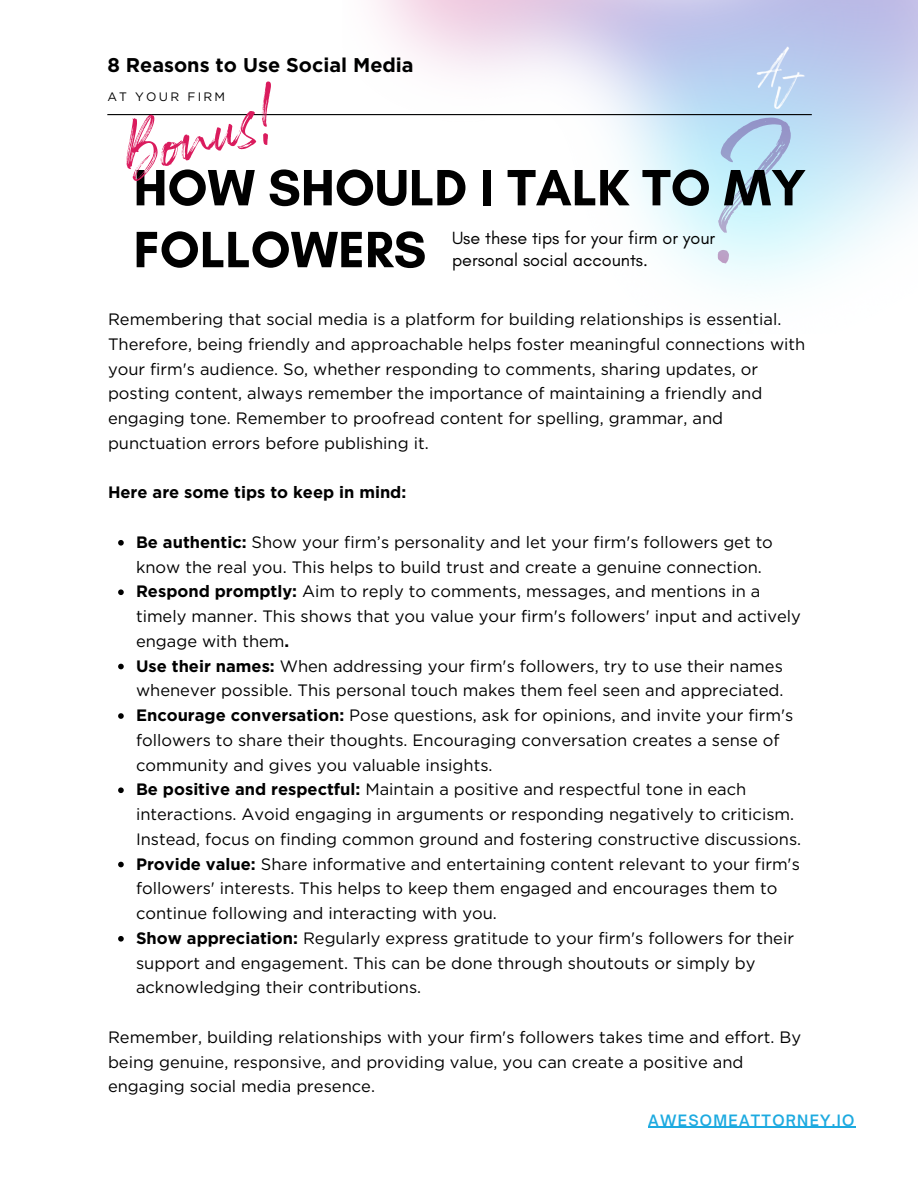
<style>
.page{position:relative;width:918px;height:1188px;background:#fff}
.page>*{position:absolute;margin:0;border:0;box-sizing:border-box;transform-origin:0 0}
.t1{font:191.55px "Rockness";color:#95257a}
.t2{font:76.35px "Rockness";color:#da1b5d}
.t3{font:700 52.05px/61.8px "Glacial Indifference";color:#000}
.t4{font:700 19.8px "Gotham";color:#000}
.t5{font:18px/21.3px "Glacial Indifference";color:#000}
.t6{font:16.5px/24.8px "Gotham";color:#000}
.t7{font:700 16.5px "Gotham";color:#000}
.t8{font:600 15px "Open Sauce One";letter-spacing:.085em;color:#1daae0}
.t9{font:12.3px "Gotham";letter-spacing:.185em;color:#000}
.s1{font-weight:700}
</style>
<div class="page">
<hr style="left:107px;top:114px;width:705px;height:1px;background:#000">
<img style="left:751px;top:41px;width:59px;height:73px">
<svg style="left:118px;top:540px;width:6px;height:6px"></svg>
<svg style="left:118px;top:589px;width:6px;height:6px"></svg>
<svg style="left:118px;top:664px;width:6px;height:5px"></svg>
<svg style="left:118px;top:713px;width:6px;height:6px"></svg>
<svg style="left:118px;top:787px;width:6px;height:6px"></svg>
<svg style="left:118px;top:862px;width:6px;height:5px"></svg>
<svg style="left:118px;top:936px;width:6px;height:6px"></svg>
<hr style="left:648px;top:1127px;width:208px;height:1px;background:#1daae0">
<p class="t4" style="left:107px;top:53px;width:308px">8 Reasons to Use Social Media</p>
<p class="t2" style="left:109px;top:106px;width:165px;rotate:-15deg">Bonus!</p>
<p class="t9" style="left:107px;top:89px;width:119px">AT YOUR FIRM</p>
<h1 class="t1" style="left:705px;top:55px;width:97px">?</h1>
<p class="t3" style="left:134px;top:156px;width:674px">HOW SHOULD I TALK TO MY<br>FOLLOWERS</p>
<p class="t5" style="left:452px;top:227px;width:265px">Use these tips for your firm or your personal social accounts.</p>
<p class="t6" style="left:108px;top:307px;width:699px">Remembering that social media is a platform for building relationships is essential.<br>Therefore, being friendly and approachable helps foster meaningful connections with your firm's audience. So, whether responding to comments, sharing updates, or posting content, always remember the importance of maintaining a friendly and engaging tone. Remember to proofread content for spelling, grammar, and punctuation errors before publishing it.</p>
<p class="t7" style="left:108px;top:482px;width:300px">Here are some tips to keep in mind:</p>
<p class="t6" style="left:136px;top:530px;width:638px"><span class="s1">Be authentic:</span> Show your firm’s personality and let your firm's followers get to know the real you. This helps to build trust and create a genuine connection.</p>
<p class="t6" style="left:136px;top:579px;width:667px"><span class="s1">Respond promptly:</span> Aim to reply to comments, messages, and mentions in a timely manner. This shows that you value your firm's followers' input and actively engage with them<span class="s1">.</span></p>
<p class="t6" style="left:136px;top:653px;width:649px"><span class="s1">Use their names:</span> When addressing your firm's followers, try to use their names whenever possible. This personal touch makes them feel seen and appreciated.</p>
<p class="t6" style="left:136px;top:703px;width:659px"><span class="s1">Encourage conversation:</span> Pose questions, ask for opinions, and invite your firm's followers to share their thoughts. Encouraging conversation creates a sense of community and gives you valuable insights.</p>
<p class="t6" style="left:136px;top:777px;width:667px"><span class="s1">Be positive and respectful:</span> Maintain a positive and respectful tone in each interactions. Avoid engaging in arguments or responding negatively to criticism.<br>Instead, focus on finding common ground and fostering constructive discussions.</p>
<p class="t6" style="left:136px;top:851px;width:665px"><span class="s1">Provide value:</span> Share informative and entertaining content relevant to your firm's followers' interests. This helps to keep them engaged and encourages them to continue following and interacting with you.</p>
<p class="t6" style="left:136px;top:926px;width:660px"><span class="s1">Show appreciation:</span> Regularly express gratitude to your firm's followers for their support and engagement. This can be done through shoutouts or simply by acknowledging their contributions.</p>
<p class="t6" style="left:108px;top:1025px;width:695px">Remember, building relationships with your firm's followers takes time and effort. By</p>
<p class="t6" style="left:108px;top:1049px;width:637px">being genuine, responsive, and providing value, you can create a positive and engaging social media presence.</p>
<p class="t8" style="left:648px;top:1111px;width:208px">AWESOMEATTORNEY.IO</p>
</div>
